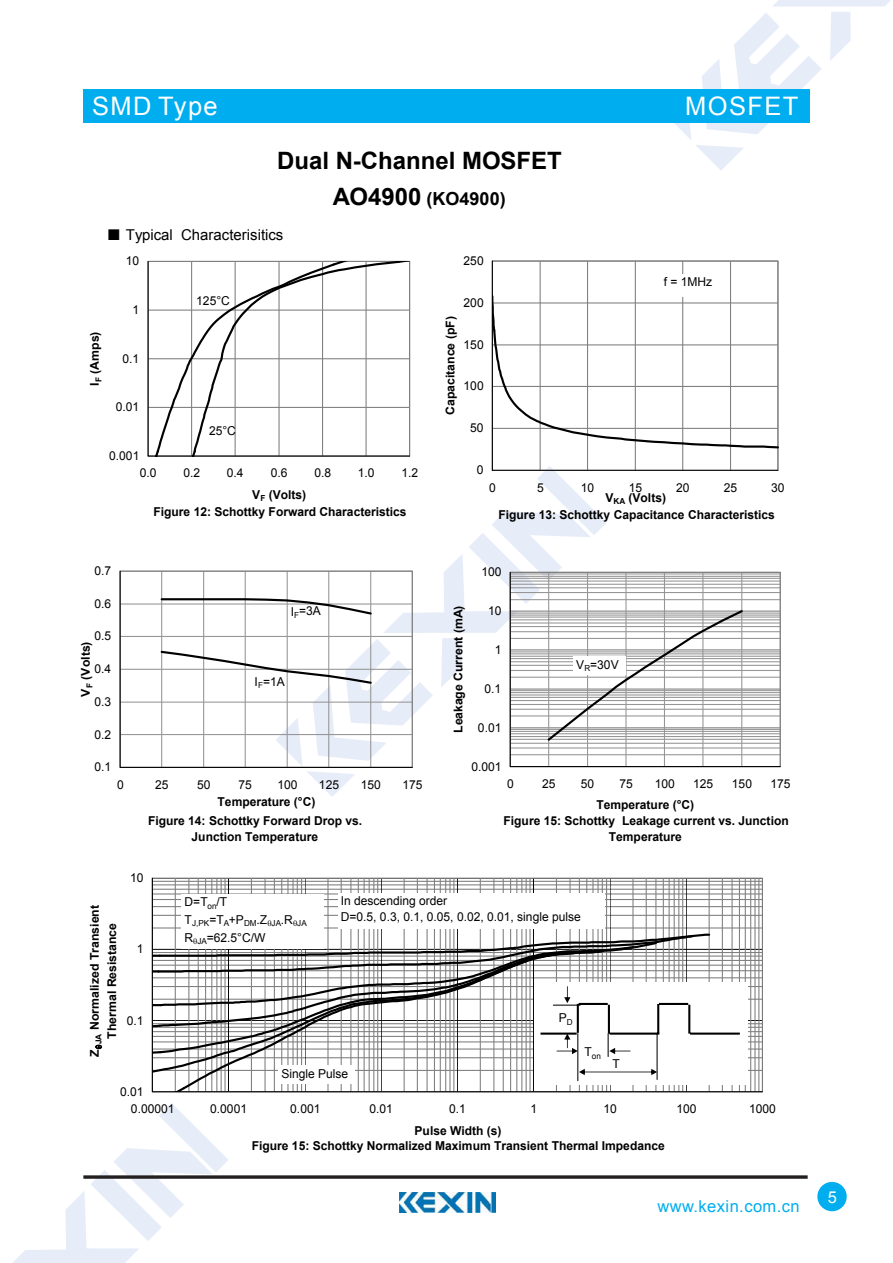
<style>
.page{position:relative;width:893px;height:1263px;background:#fff}
.page>*{position:absolute;margin:0;border:0;box-sizing:border-box;transform-origin:0 0}
.t1{font:25.5px "Arial";letter-spacing:.055em;color:#fff}
.t2{font:700 24px "Arial";color:#000}
.t3{font:700 18px "Arial";letter-spacing:.005em;color:#000}
.t4{font:16.5px "Arial";letter-spacing:.025em;color:#00adef}
.t5{font:16.5px "Arial";color:#fff}
.t6{font:15px "Arial";color:#000}
.t7{font:12.3px/15.5px "Arial";color:#000}
.t8{font:700 12.3px/15.8px "Arial";color:#000;text-align:center}
.t9{font:700 12px/17.5px "Arial";letter-spacing:-.005em;color:#000;text-align:center}
.t10{font:8.25px "Arial";color:#000}
.s1{font-size:24px}
.s2{font-family:"Sim Sun"}
</style>
<div class="page">
<svg style="left:674px;top:0;width:216px;height:170px"></svg>
<svg style="left:13px;top:1103px;width:215px;height:160px"></svg>
<div style="left:83px;top:89px;width:726px;height:34px;background:#00adef"></div>
<svg style="left:83px;top:1175px;width:725px;height:4px;background:#433f40"></svg>
<div style="left:817px;top:1182px;width:30px;height:29px;background:#00adef;border-radius:50%"></div>
<img style="left:400px;top:1193px;width:95px;height:20px">
<svg style="left:147px;top:260px;width:264px;height:197px"></svg>
<svg style="left:154px;top:261px;width:256px;height:195px"></svg>
<hr style="left:540px;top:261px;width:1px;height:209px;background:#808080">
<hr style="left:587px;top:261px;width:1px;height:209px;background:#808080">
<hr style="left:635px;top:261px;width:1px;height:209px;background:#808080">
<hr style="left:682px;top:261px;width:1px;height:209px;background:#808080">
<hr style="left:730px;top:261px;width:1px;height:209px;background:#808080">
<hr style="left:492px;top:261px;width:1px;height:209px;background:#000">
<hr style="left:492px;top:470px;width:286px;height:1px;background:#000">
<svg style="left:492px;top:295px;width:286px;height:154px"></svg>
<svg style="left:745px;top:571px;width:36px;height:197px"></svg>
<svg style="left:151px;top:877px;width:612px;height:216px"></svg>
<svg style="left:166px;top:1087px;width:20px;height:5px"></svg>
<svg style="left:181px;top:1073px;width:348px;height:18px"></svg>
<svg style="left:152px;top:1051px;width:6px;height:4px"></svg>
<svg style="left:152px;top:1068px;width:11px;height:6px"></svg>
<svg style="left:158px;top:1028px;width:377px;height:45px"></svg>
<svg style="left:119px;top:570px;width:40px;height:198px"></svg>
<svg style="left:159px;top:466px;width:586px;height:331px"></svg>
<div style="left:278px;top:1065px;width:77px;height:19px;background:#fff"></div>
<div style="left:181px;top:894px;width:143px;height:55px;background:#fff"></div>
<div style="left:338px;top:893px;width:267px;height:36px;background:#fff"></div>
<div style="left:660px;top:274px;width:59px;height:23px;background:#fff"></div>
<div style="left:573px;top:656px;width:53px;height:19px;background:#fff"></div>
<div style="left:535px;top:982px;width:213px;height:103px;background:#fff"></div>
<hr style="left:540px;top:1033px;width:37px;height:2px;background:#000">
<hr style="left:577px;top:1004px;width:2px;height:29px;background:#000">
<hr style="left:608px;top:1005px;width:2px;height:29px;background:#000">
<hr style="left:610px;top:1033px;width:49px;height:2px;background:#000">
<hr style="left:657px;top:1004px;width:2px;height:29px;background:#000">
<hr style="left:688px;top:1005px;width:2px;height:29px;background:#000">
<hr style="left:690px;top:1033px;width:50px;height:2px;background:#000">
<hr style="left:577px;top:1034px;width:1px;height:47px;background:#000">
<hr style="left:656px;top:1034px;width:1px;height:46px;background:#000">
<svg style="left:579px;top:1069px;width:78px;height:6px"></svg>
<svg style="left:608px;top:1034px;width:23px;height:23px"></svg>
<svg style="left:556px;top:1034px;width:22px;height:20px"></svg>
<svg style="left:96px;top:1045px;width:6px;height:4px"></svg>
<svg style="left:152px;top:921px;width:559px;height:107px"></svg>
<h1 class="t1" style="left:92px;top:89px;width:127px">SMD Type</h1>
<h2 class="t2" style="left:277px;top:145px;width:286px">Dual N-Channel MOSFET</h2>
<h3 class="t3" style="left:333px;top:187px;width:174px"><span class="s1">AO4900</span> (KO4900)</h3>
<p class="t6" style="left:107px;top:225px;width:178px"><span class="s2">■</span> Typical Characterisitics</p>
<p class="t7" style="left:126px;top:253px;width:15px">10</p>
<p class="t9" style="left:86px;top:386px;width:55px;rotate:-90deg">I<sub>F</sub> (Amps)</p>
<p class="t7" style="left:133px;top:302px;width:8px">1</p>
<p class="t7" style="left:122px;top:351px;width:18px">0.1</p>
<p class="t7" style="left:116px;top:399px;width:25px">0.01</p>
<p class="t7" style="left:109px;top:448px;width:32px">0.001</p>
<p class="t7" style="left:196px;top:293px;width:35px">125°C</p>
<p class="t7" style="left:209px;top:423px;width:28px">25°C</p>
<p class="t7" style="left:464px;top:253px;width:22px">250</p>
<p class="t7" style="left:464px;top:295px;width:22px">200</p>
<p class="t9" style="left:442px;top:415px;width:100px;rotate:-90deg">Capacitance (pF)</p>
<p class="t7" style="left:464px;top:337px;width:22px">150</p>
<p class="t7" style="left:464px;top:379px;width:22px">100</p>
<p class="t7" style="left:470px;top:420px;width:15px">50</p>
<h1 class="t1" style="left:685px;top:89px;width:115px">MOSFET</h1>
<p class="t7" style="left:664px;top:274px;width:50px">f = 1MHz</p>
<p class="t7" style="left:94px;top:563px;width:18px">0.7</p>
<p class="t7" style="left:94px;top:596px;width:18px">0.6</p>
<p class="t7" style="left:94px;top:628px;width:18px">0.5</p>
<p class="t9" style="left:77px;top:697px;width:57px;rotate:-90deg">V<sub>F</sub> (Volts)</p>
<p class="t7" style="left:94px;top:661px;width:18px">0.4</p>
<p class="t7" style="left:94px;top:694px;width:18px">0.3</p>
<p class="t7" style="left:94px;top:727px;width:18px">0.2</p>
<p class="t7" style="left:94px;top:759px;width:18px">0.1</p>
<p class="t7" style="left:140px;top:466px;width:18px">0.0</p>
<p class="t7" style="left:183px;top:466px;width:18px">0.2</p>
<p class="t7" style="left:227px;top:466px;width:18px">0.4</p>
<p class="t7" style="left:271px;top:466px;width:18px">0.6</p>
<p class="t7" style="left:314px;top:466px;width:18px">0.8</p>
<p class="t7" style="left:358px;top:466px;width:18px">1.0</p>
<p class="t7" style="left:401px;top:466px;width:18px">1.2</p>
<p class="t8" style="left:154px;top:486px;width:254px;line-height:17.4px">V<sub>F</sub> (Volts)<br>Figure 12: Schottky Forward Characteristics</p>
<p class="t7" style="left:291px;top:604px;width:32px">I<sub>F</sub>=3A</p>
<p class="t7" style="left:255px;top:674px;width:32px">I<sub>F</sub>=1A</p>
<p class="t7" style="left:117px;top:777px;width:8px">0</p>
<p class="t7" style="left:155px;top:777px;width:15px">25</p>
<p class="t7" style="left:197px;top:777px;width:15px">50</p>
<p class="t7" style="left:239px;top:777px;width:15px">75</p>
<p class="t7" style="left:277px;top:777px;width:22px">100</p>
<p class="t7" style="left:319px;top:777px;width:22px">125</p>
<p class="t7" style="left:361px;top:777px;width:22px">150</p>
<p class="t7" style="left:402px;top:777px;width:22px">175</p>
<p class="t8" style="left:218px;top:794px;width:99px">Temperature (°C)</p>
<p class="t8" style="left:148px;top:813px;width:216px">Figure 14: Schottky Forward Drop vs.<br>Junction Temperature</p>
<p class="t7" style="left:130px;top:870px;width:15px">10</p>
<p class="t7" style="left:477px;top:462px;width:8px">0</p>
<p class="t7" style="left:489px;top:480px;width:8px">0</p>
<p class="t7" style="left:537px;top:480px;width:8px">5</p>
<p class="t7" style="left:581px;top:480px;width:15px">10</p>
<p class="t7" style="left:629px;top:480px;width:15px">15</p>
<p class="t7" style="left:676px;top:480px;width:15px">20</p>
<p class="t7" style="left:724px;top:480px;width:15px">25</p>
<p class="t7" style="left:771px;top:480px;width:15px">30</p>
<p class="t8" style="left:498px;top:489px;width:278px;line-height:17.4px">V<sub>KA</sub> (Volts)<br>Figure 13: Schottky Capacitance Characteristics</p>
<p class="t9" style="left:450px;top:733px;width:129px;rotate:-90deg">Leakage Current (mA)</p>
<p class="t7" style="left:481px;top:564px;width:22px">100</p>
<p class="t7" style="left:488px;top:603px;width:15px">10</p>
<p class="t7" style="left:495px;top:642px;width:8px">1</p>
<p class="t7" style="left:484px;top:681px;width:18px">0.1</p>
<p class="t7" style="left:478px;top:720px;width:25px">0.01</p>
<p class="t7" style="left:471px;top:759px;width:32px">0.001</p>
<p class="t7" style="left:576px;top:657px;width:44px">V<sub>R</sub>=30V</p>
<p class="t7" style="left:507px;top:776px;width:8px">0</p>
<p class="t7" style="left:542px;top:776px;width:15px">25</p>
<p class="t7" style="left:581px;top:776px;width:15px">50</p>
<p class="t7" style="left:619px;top:776px;width:15px">75</p>
<p class="t7" style="left:655px;top:776px;width:22px">100</p>
<p class="t7" style="left:693px;top:776px;width:22px">125</p>
<p class="t7" style="left:732px;top:776px;width:22px">150</p>
<p class="t7" style="left:770px;top:776px;width:22px">175</p>
<p class="t8" style="left:503px;top:798px;width:287px">Temperature (°C)<br>Figure 15: Schottky Leakage current vs. Junction<br>Temperature</p>
<p class="t9" style="left:86px;top:1057px;width:153px;rotate:-90deg">Z <sub>JA</sub> Normalized Transient<br>Thermal Resistance</p>
<p class="t7" style="left:137px;top:941px;width:8px">1</p>
<p class="t7" style="left:127px;top:1013px;width:18px">0.1</p>
<p class="t7" style="left:120px;top:1084px;width:25px">0.01</p>
<p class="t7" style="left:185px;top:894px;width:44px">D=T<sub>on</sub>/T</p>
<p class="t10" style="left:185px;top:918px;width:124px"><sup>T</sup>J,PK<sup>=T</sup>A<sup>+P</sup>DM<sup>.Z</sup> JA<sup>.R</sup> JA</p>
<p class="t7" style="left:185px;top:930px;width:82px">R <sub>JA</sub>=62.5°C/W</p>
<p class="t7" style="left:341px;top:894px;width:242px">In descending order<br>D=0.5, 0.3, 0.1, 0.05, 0.02, 0.01, single pulse</p>
<p class="t7" style="left:281px;top:1066px;width:68px">Single Pulse</p>
<p class="t7" style="left:559px;top:1010px;width:16px">P<sub>D</sub></p>
<p class="t10" style="left:584px;top:1050px;width:18px"><sup>T</sup>on</p>
<p class="t7" style="left:612px;top:1056px;width:9px">T</p>
<p class="t7" style="left:131px;top:1101px;width:45px">0.00001</p>
<p class="t7" style="left:210px;top:1101px;width:38px">0.0001</p>
<p class="t7" style="left:290px;top:1101px;width:32px">0.001</p>
<p class="t7" style="left:369px;top:1101px;width:25px">0.01</p>
<p class="t7" style="left:449px;top:1101px;width:18px">0.1</p>
<p class="t7" style="left:530px;top:1101px;width:8px">1</p>
<p class="t7" style="left:603px;top:1101px;width:15px">10</p>
<p class="t7" style="left:676px;top:1101px;width:22px">100</p>
<p class="t7" style="left:749px;top:1101px;width:28px">1000</p>
<p class="t8" style="left:252px;top:1123px;width:414px">Pulse Width (s)<br>Figure 15: Schottky Normalized Maximum Transient Thermal Impedance</p>
<h3 class="t4" style="left:657px;top:1196px;width:144px">www.kexin.com.cn</h3>
<h3 class="t5" style="left:828px;top:1186px;width:11px">5</h3>
</div>
